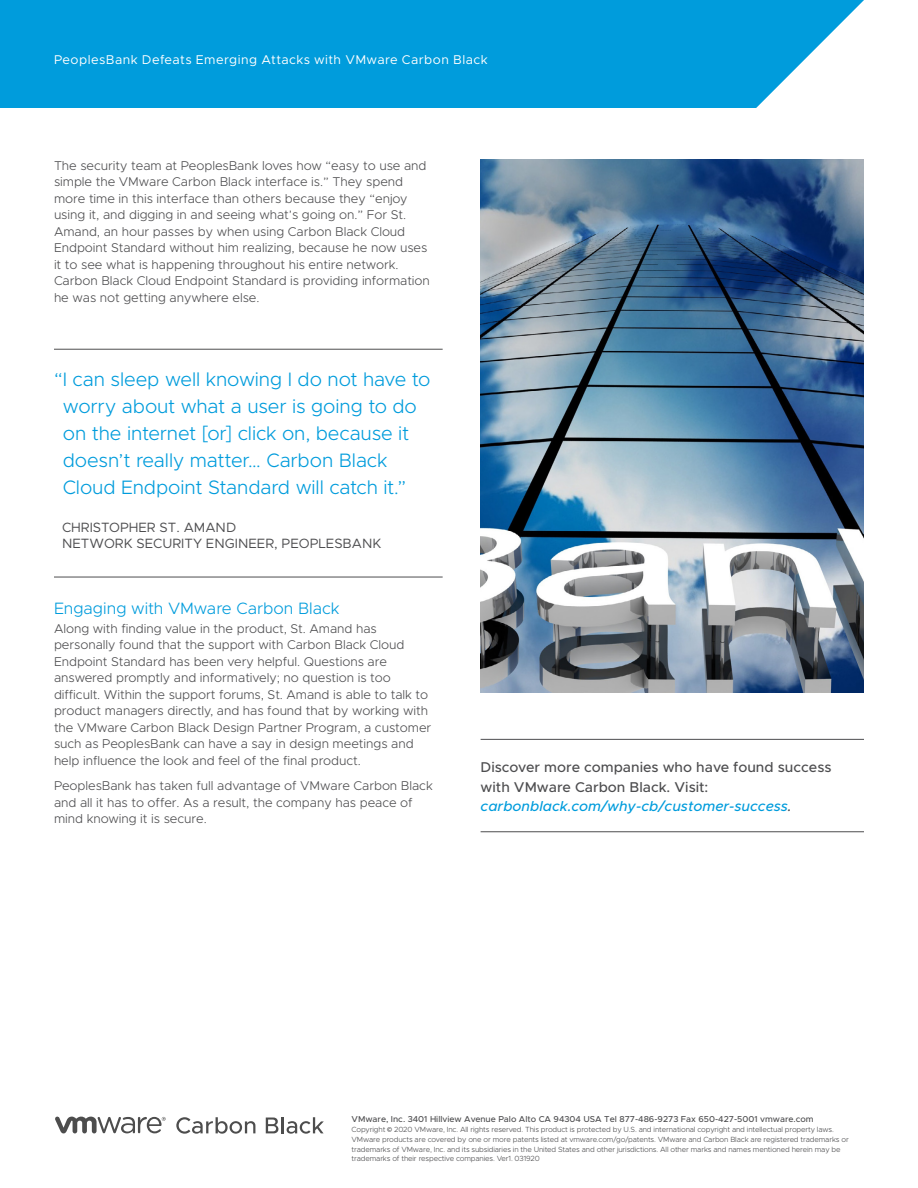
<style>
.page{position:relative;width:918px;height:1188px;background:#fff}
.page>*{position:absolute;margin:0;border:0;box-sizing:border-box;transform-origin:0 0}
.t1{font:300 19.5px/27px "Metropolis";letter-spacing:-.005em;color:#009cdc}
.t2{font:300 16.5px "Metropolis";color:#009cdc}
.t3{font:500 14.25px/19.5px "Metropolis";color:#4d4d4f}
.t4{font:13.5px/16.5px "Metropolis";color:#4d4d4f}
.t5{font:300 12.75px/16.5px "Metropolis";letter-spacing:-.005em;color:#4d4d4f}
.t6{font:12.75px "Metropolis";letter-spacing:.035em;color:#fff}
.t7{font:500 8.7px "Metropolis";color:#4d4d4f}
.t8{font:300 7.5px/9.8px "Metropolis";letter-spacing:-.02em;color:#4d4d4f}
.s1{font-style:italic;color:#009cdc}
.s2{font-style:italic}
.s3{font-family:"Myriad Headline";font-weight:400}
</style>
<div class="page">
<svg style="left:176px;top:1117px;width:79px;height:17px"></svg>
<svg style="left:266px;top:1117px;width:58px;height:17px"></svg>
<svg style="left:55px;top:1116px;width:111px;height:17px"></svg>
<div style="left:0;top:0;width:864px;height:108px;background:#009cdc"></div>
<hr style="left:481px;top:739px;width:383px;height:1px;background:#4d4d4f">
<hr style="left:481px;top:831px;width:383px;height:1px;background:#4d4d4f">
<hr style="left:54px;top:349px;width:389px;height:1px;background:#4d4d4f">
<hr style="left:54px;top:577px;width:389px;height:1px;background:#4d4d4f">
<img style="left:481px;top:160px;width:383px;height:532px">
<p class="t6" style="left:54px;top:52px;width:435px">PeoplesBank Defeats Emerging Attacks with VMware Carbon Black</p>
<p class="t5" style="left:54px;top:157px;width:377px">The security team at PeoplesBank loves how “easy to use and simple the VMware Carbon Black interface is.” They spend more time in this interface than others because they “enjoy using it, and digging in and seeing what’s going on.” For St.<br>Amand, an hour passes by when using Carbon Black Cloud Endpoint Standard without him realizing, because he now uses it to see what is happening throughout his entire network.<br>Carbon Black Cloud Endpoint Standard is providing information he was not getting anywhere else.</p>
<h1 class="t1" style="left:63px;top:365px;width:369px;text-indent:-9px">“I can sleep well knowing I do not have to worry about what a user is going to do on the internet [or] click on, because it doesn’t really matter... Carbon Black Cloud Endpoint Standard will catch it.”</h1>
<p class="t4" style="left:62px;top:519px;width:321px">CHRISTOPHER ST. AMAND<br>NETWORK SECURITY ENGINEER, PEOPLESBANK</p>
<p class="t2" style="left:54px;top:598px;width:287px">Engaging with VMware Carbon Black</p>
<p class="t5" style="left:54px;top:620px;width:379px">Along with finding value in the product, St. Amand has personally found that the support with Carbon Black Cloud Endpoint Standard has been very helpful. Questions are answered promptly and informatively; no question is too difficult. Within the support forums, St. Amand is able to talk to product managers directly, and has found that by working with the VMware Carbon Black Design Partner Program, a customer such as PeoplesBank can have a say in design meetings and help influence the look and feel of the final product.</p>
<p class="t5" style="left:54px;top:777px;width:380px">PeoplesBank has taken full advantage of VMware Carbon Black and all it has to offer. As a result, the company has peace of mind knowing it is secure.</p>
<p class="t3" style="left:481px;top:757px;width:352px">Discover more companies who have found success with VMware Carbon Black. Visit: <span class="s1">carbonblack.com/why-cb/customer-success</span><span class="s2">.</span></p>
<p class="t7" style="left:352px;top:1114px;width:464px">VMware, Inc. 3401 Hillview Avenue Palo Alto CA 94304 USA Tel 877-486-9273 Fax 650-427-5001 vmware.com</p>
<p class="t8" style="left:352px;top:1125px;width:499px">Copyright <span class="s3">©</span> 2020 VMware, Inc. All rights reserved. This product is protected by U.S. and international copyright and intellectual property laws.<br>VMware products are covered by one or more patents listed at vmware.com/go/patents. VMware and Carbon Black are registered trademarks or trademarks of VMware, Inc. and its subsidiaries in the United States and other jurisdictions. All other marks and names mentioned herein may be trademarks of their respective companies. Ver1. 031920</p>
</div>
